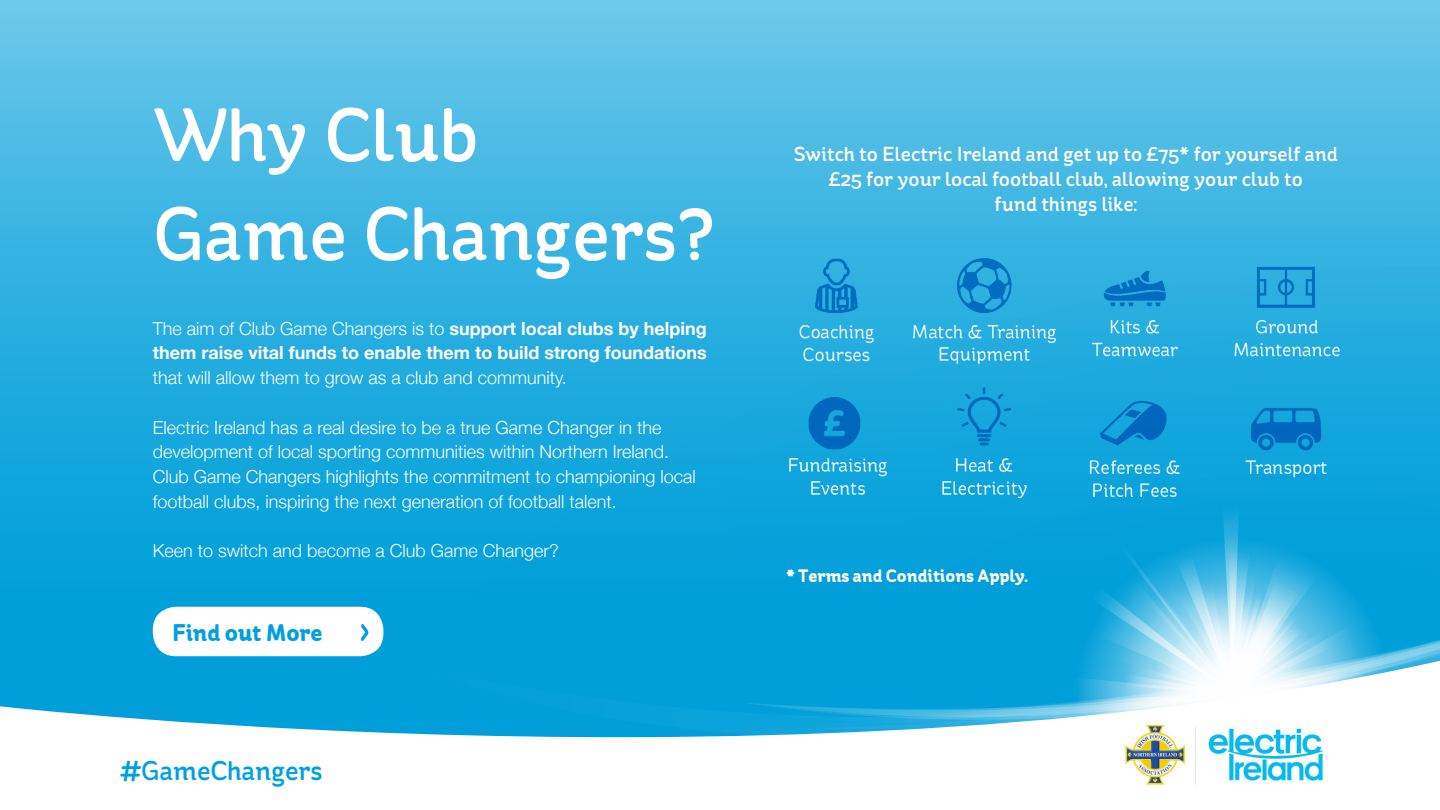
<style>
.page{position:relative;width:1440px;height:810px;background:#fff}
.page>*{position:absolute;margin:0;border:0;box-sizing:border-box;transform-origin:0 0}
.t1{font:500 75.75px/99px "St Ryde";color:#fff}
.t2{font:500 27px "St Ryde";color:#009fe3}
.t3{font:700 24px "St Ryde";letter-spacing:-.01em;color:#009fe3}
.t4{font:500 20.25px/24.8px "St Ryde";color:#fff;text-align:center}
.t5{font:300 18px/24.8px "Helvetica Neue";color:#fff}
.t6{font:700 18px/24.8px "Helvetica Neue";color:#fff}
.t7{font:700 18px "St Ryde";color:#fff}
.s1{font-weight:300}
</style>
<div class="page">
<div style="left:0;top:0;width:1440px;height:619px;background:linear-gradient(to bottom,#68c6e9,#009cd9)"></div>
<svg style="left:360px;top:265px;width:1080px;height:342px;background:#1ba9dd"></svg>
<svg style="left:627px;top:373px;width:813px;height:234px;background:#0ba2db"></svg>
<svg style="left:1015px;top:493px;width:388px;height:114px;background:#14a6dc"></svg>
<svg style="left:0;top:607px;width:1440px;height:131px;fill:#009fda"></svg>
<img style="left:1113px;top:721px;width:226px;height:64px">
<div style="left:153px;top:607px;width:230px;height:49px;background:#fff;border-radius:23px"></div>
<svg style="left:361px;top:624px;width:7px;height:17px"></svg>
<img style="left:787px;top:240px;width:558px;height:213px">
<img style="left:787px;top:316px;width:558px;height:66px">
<img style="left:787px;top:453px;width:558px;height:48px">
<h1 class="t1" style="left:153px;top:87px;width:564px">Why Club<br>Game Changers?</h1>
<p class="t6" style="left:153px;top:316px;width:556px"><span class="s1">The aim of Club Game Changers is to</span> support local clubs by helping them raise vital funds to enable them to build strong foundations</p>
<p class="t5" style="left:153px;top:364px;width:416px">that will allow them to grow as a club and community.</p>
<p class="t5" style="left:153px;top:413px;width:545px">Electric Ireland has a real desire to be a true Game Changer in the development of local sporting communities within Northern Ireland.<br>Club Game Changers highlights the commitment to championing local football clubs, inspiring the next generation of football talent.</p>
<p class="t5" style="left:153px;top:537px;width:408px">Keen to switch and become a Club Game Changer?</p>
<h3 class="t3" style="left:172px;top:619px;width:152px">Find out More</h3>
<h2 class="t2" style="left:120px;top:755px;width:204px">#GameChangers</h2>
<p class="t4" style="left:794px;top:142px;width:546px">Switch to Electric Ireland and get up to £75* for yourself and £25 for your local football club, allowing your club to<br>fund things like:</p>
<p class="t7" style="left:786px;top:565px;width:244px">* Terms and Conditions Apply.</p>
</div>
